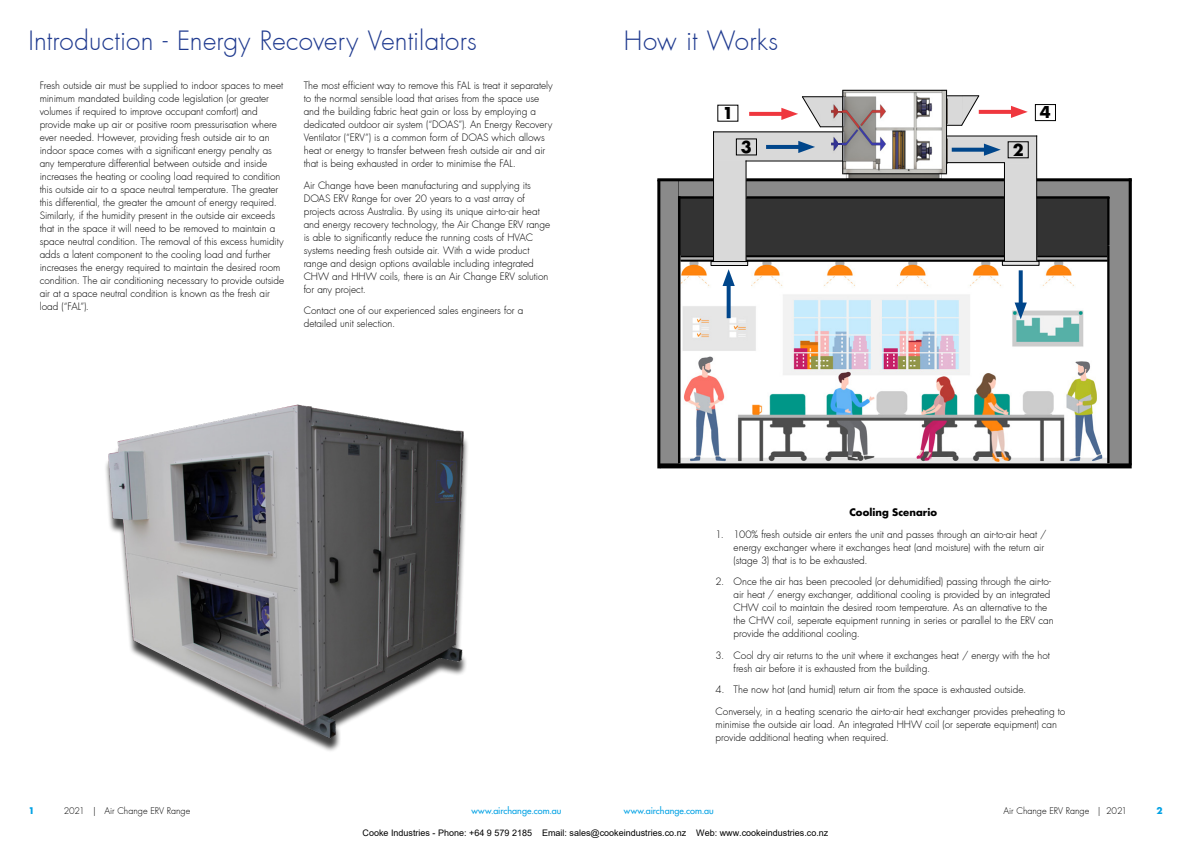
<style>
.page{position:relative;width:1191px;height:842px;background:#fff}
.page>*{position:absolute;margin:0;border:0;box-sizing:border-box;transform-origin:0 0}
.t1{font:300 26px "Futura";letter-spacing:.01em;color:#1f3a8f}
.t2{font:700 16px "Futura";color:#000}
.t3{font:300 10px/13px "Futura";letter-spacing:-.005em;color:#000}
.t4{font:700 10px "Futura";color:#000}
.t5{font:9px "Arial";color:#000}
.t6{font:300 9px "Futura";letter-spacing:-.005em;color:#000}
.t7{font:500 9px "Futura";letter-spacing:.005em;color:#00a1e4}
.t8{font:700 9px "Futura";color:#00a1e4}
</style>
<div class="page">
<img style="left:680px;top:262px;width:427px;height:201px">
<img style="left:831px;top:89px;width:116px;height:89px">
<svg style="left:838px;top:113px;width:4px;height:30px"></svg>
<svg style="left:838px;top:145px;width:4px;height:17px"></svg>
<div style="left:746px;top:198px;width:257px;height:58px;background:#333"></div>
<div style="left:746px;top:181px;width:258px;height:15px;background:#8a8a8a"></div>
<hr style="left:657px;top:178px;width:56px;height:3px;background:#000">
<hr style="left:678px;top:196px;width:35px;height:3px;background:#000">
<hr style="left:746px;top:255px;width:258px;height:2px;background:#000">
<hr style="left:1036px;top:136px;width:1px;height:125px;background:#000">
<hr style="left:657px;top:180px;width:3px;height:288px;background:#000">
<hr style="left:678px;top:196px;width:2px;height:267px;background:#000">
<hr style="left:1036px;top:178px;width:95px;height:3px;background:#000">
<hr style="left:1036px;top:196px;width:73px;height:3px;background:#000">
<hr style="left:1107px;top:245px;width:2px;height:218px;background:#000">
<hr style="left:1037px;top:255px;width:70px;height:2px;background:#000">
<hr style="left:1037px;top:260px;width:70px;height:2px;background:#000">
<div style="left:660px;top:463px;width:471px;height:5px;background:#000"></div>
<hr style="left:746px;top:178px;width:258px;height:3px;background:#000">
<hr style="left:746px;top:196px;width:258px;height:3px;background:#000">
<hr style="left:1107px;top:197px;width:2px;height:48px;background:#000">
<div style="left:660px;top:181px;width:18px;height:282px;background:#8a8a8a"></div>
<div style="left:1037px;top:181px;width:94px;height:15px;background:#8a8a8a"></div>
<div style="left:678px;top:181px;width:35px;height:15px;background:#8a8a8a"></div>
<div style="left:1109px;top:248px;width:22px;height:215px;background:#8a8a8a"></div>
<div style="left:1109px;top:196px;width:22px;height:52px;background:#8a8a8a"></div>
<div style="left:680px;top:198px;width:33px;height:57px;background:#333"></div>
<div style="left:679px;top:198px;width:34px;height:57px;border:1px solid #000"></div>
<div style="left:1037px;top:198px;width:71px;height:57px;background:#333"></div>
<div style="left:1037px;top:198px;width:71px;height:58px;border:1px solid #000"></div>
<svg style="left:746px;top:256px;width:258px;height:6px"></svg>
<hr style="left:1037px;top:257px;width:70px;height:3px;background:#000">
<hr style="left:680px;top:260px;width:33px;height:2px;background:#000">
<hr style="left:680px;top:255px;width:33px;height:2px;background:#000">
<hr style="left:1128px;top:178px;width:3px;height:287px;background:#000">
<div style="left:947px;top:137px;width:88px;height:26px;background:#d9d9d9"></div>
<hr style="left:947px;top:162px;width:58px;height:1px;background:#000">
<svg style="left:680px;top:257px;width:33px;height:4px"></svg>
<svg style="left:726px;top:286px;width:4px;height:32px"></svg>
<svg style="left:722px;top:269px;width:12px;height:17px"></svg>
<div style="left:1005px;top:164px;width:31px;height:97px;background:#d9d9d9"></div>
<div style="left:1004px;top:163px;width:32px;height:98px;border:1px solid #000"></div>
<svg style="left:947px;top:95px;width:33px;height:32px"></svg>
<svg style="left:978px;top:110px;width:33px;height:4px"></svg>
<svg style="left:1011px;top:106px;width:16px;height:12px"></svg>
<svg style="left:749px;top:112px;width:32px;height:4px"></svg>
<div style="left:714px;top:132px;width:127px;height:28px;background:#d9d9d9"></div>
<hr style="left:745px;top:160px;width:97px;height:1px;background:#000">
<hr style="left:713px;top:131px;width:129px;height:1px;background:#000">
<hr style="left:766px;top:145px;width:39px;height:4px;background:#00468b">
<svg style="left:798px;top:141px;width:17px;height:12px"></svg>
<svg style="left:951px;top:148px;width:33px;height:4px"></svg>
<svg style="left:984px;top:144px;width:16px;height:12px"></svg>
<div style="left:1007px;top:141px;width:21px;height:17px;border:1px solid #000"></div>
<div style="left:736px;top:138px;width:21px;height:17px;border:1px solid #000"></div>
<div style="left:1034px;top:104px;width:22px;height:17px;border:1px solid #000"></div>
<div style="left:714px;top:161px;width:31px;height:100px;background:#d9d9d9"></div>
<hr style="left:745px;top:160px;width:1px;height:102px;background:#000">
<hr style="left:713px;top:131px;width:1px;height:131px;background:#000">
<svg style="left:1018px;top:270px;width:4px;height:33px"></svg>
<svg style="left:1014px;top:303px;width:12px;height:16px"></svg>
<div style="left:1002px;top:261px;width:37px;height:5px;border:1px solid #000"></div>
<div style="left:710px;top:261px;width:38px;height:5px;border:1px solid #000"></div>
<hr style="left:842px;top:90px;width:105px;height:1px;background:#000">
<hr style="left:946px;top:90px;width:1px;height:83px;background:#000">
<hr style="left:842px;top:113px;width:1px;height:30px;background:#000">
<svg style="left:842px;top:145px;width:1px;height:29px"></svg>
<hr style="left:843px;top:173px;width:104px;height:1px;background:#000">
<svg style="left:781px;top:91px;width:62px;height:37px"></svg>
<img style="left:105px;top:404px;width:363px;height:347px">
<h1 class="t1" style="left:28px;top:25px;width:450px">Introduction - Energy Recovery Ventilators</h1>
<p class="t3" style="left:40px;top:79px;width:246px">Fresh outside air must be supplied to indoor spaces to meet minimum mandated building code legislation (or greater volumes if required to improve occupant comfort) and provide make up air or positive room pressurisation where ever needed. However, providing fresh outside air to an indoor space comes with a significant energy penalty as any temperature differential between outside and inside increases the heating or cooling load required to condition this outside air to a space neutral temperature. The greater this differential, the greater the amount of energy required.<br>Similarly, if the humidity present in the outside air exceeds that in the space it will need to be removed to maintain a space neutral condition. The removal of this excess humidity adds a latent component to the cooling load and further increases the energy required to maintain the desired room condition. The air conditioning necessary to provide outside air at a space neutral condition is known as the fresh air load (“FAL”).</p>
<p class="t3" style="left:304px;top:79px;width:251px">The most efficient way to remove this FAL is treat it separately to the normal sensible load that arises from the space use and the building fabric heat gain or loss by employing a dedicated outdoor air system (“DOAS”). An Energy Recovery Ventilator (“ERV”) is a common form of DOAS which allows heat or energy to transfer between fresh outside air and air that is being exhausted in order to minimise the FAL.</p>
<p class="t3" style="left:304px;top:179px;width:248px">Air Change have been manufacturing and supplying its DOAS ERV Range for over 20 years to a vast array of projects across Australia. By using its unique air-to-air heat and energy recovery technology, the Air Change ERV range is able to significantly reduce the running costs of HVAC systems needing fresh outside air. With a wide product range and design options available including integrated CHW and HHW coils, there is an Air Change ERV solution for any project.</p>
<p class="t3" style="left:304px;top:304px;width:221px">Contact one of our experienced sales engineers for a detailed unit selection.</p>
<h1 class="t1" style="left:624px;top:25px;width:156px">How it Works</h1>
<h2 class="t2" style="left:722px;top:102px;width:12px">1</h2>
<h2 class="t2" style="left:741px;top:136px;width:12px">3</h2>
<h2 class="t2" style="left:1012px;top:139px;width:12px">2</h2>
<h2 class="t2" style="left:1040px;top:102px;width:12px">4</h2>
<p class="t4" style="left:849px;top:506px;width:89px">Cooling Scenario</p>
<p class="t3" style="left:733px;top:528px;width:314px;text-indent:-18px">1. 100% fresh outside air enters the unit and passes through an air-to-air heat / energy exchanger where it exchanges heat (and moisture) with the return air (stage 3) that is to be exhausted.</p>
<p class="t3" style="left:733px;top:575px;width:321px;text-indent:-18px">2. Once the air has been precooled (or dehumidified) passing through the air-to&shy;air heat / energy exchanger, additional cooling is provided by an integrated CHW coil to maintain the desired room temperature. As an alternative to the the CHW coil, seperate equipment running in series or parallel to the ERV can provide the additional cooling.</p>
<p class="t3" style="left:733px;top:649px;width:318px;text-indent:-18px">3. Cool dry air returns to the unit where it exchanges heat / energy with the hot fresh air before it is exhausted from the building.</p>
<p class="t3" style="left:715px;top:679px;width:351px;line-height:21.5px">4. The now hot (and humid) return air from the space is exhausted outside.<br>Conversely, in a heating scenario the air-to-air heat exchanger provides preheating to</p>
<p class="t3" style="left:715px;top:718px;width:343px">minimise the outside air load. An integrated HHW coil (or seperate equipment) can provide additional heating when required.</p>
<p class="t8" style="left:28px;top:804px;width:8px">1</p>
<p class="t6" style="left:64px;top:805px;width:128px">2021 | Air Change ERV Range</p>
<p class="t7" style="left:471px;top:805px;width:91px">www.airchange.com.au</p>
<p class="t7" style="left:624px;top:805px;width:91px">www.airchange.com.au</p>
<p class="t6" style="left:1003px;top:805px;width:125px">Air Change ERV Range | 2021</p>
<p class="t8" style="left:1156px;top:804px;width:8px">2</p>
<p class="t5" style="left:362px;top:826px;width:467px">Cooke Industries - Phone: +64 9 579 2185 Email: sales@cookeindustries.co.nz Web: www.cookeindustries.co.nz</p>
</div>
